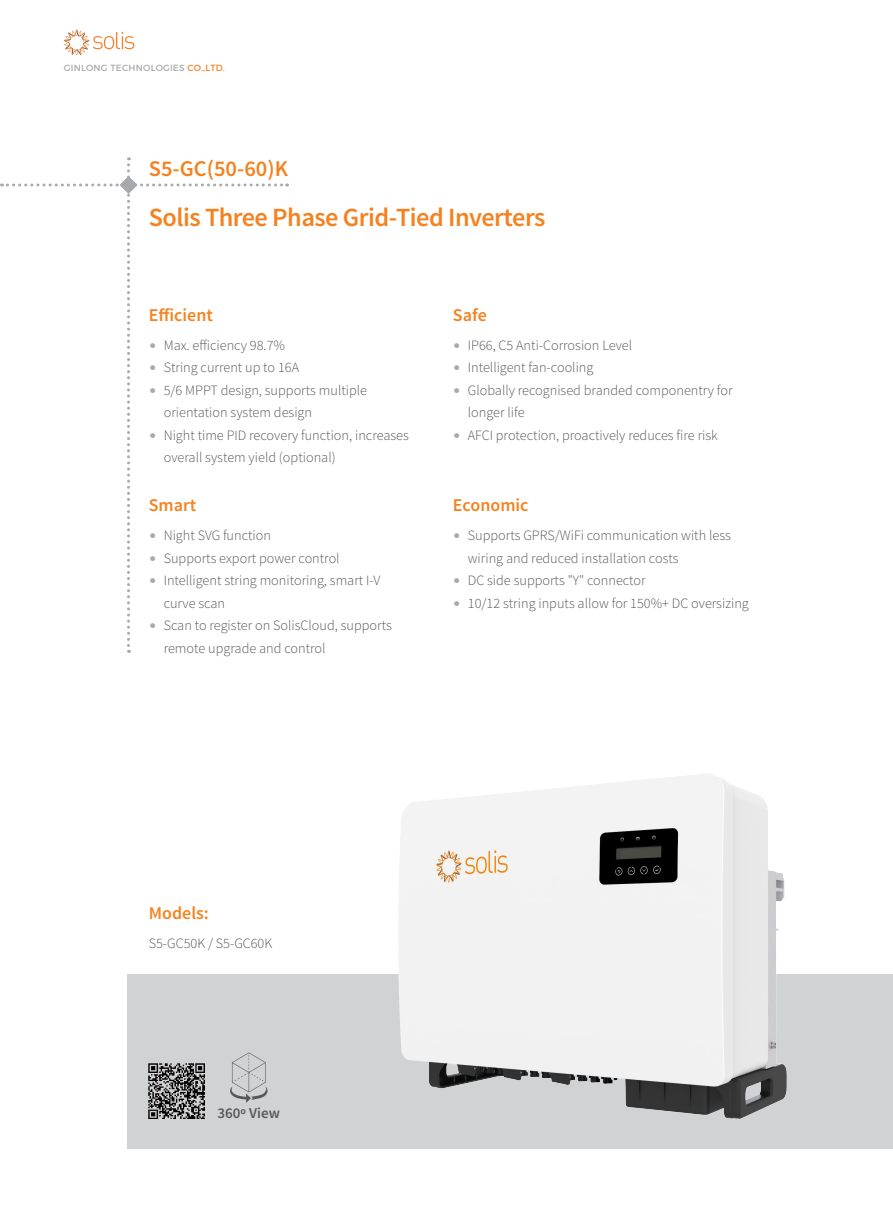
<style>
.page{position:relative;width:893px;height:1212px;background:#fff}
.page>*{position:absolute;margin:0;border:0;box-sizing:border-box;transform-origin:0 0}
.t1{font:600 26.25px "Source Sans Pro";letter-spacing:-.02em;color:#f58220}
.t2{font:600 22.5px "Source Sans Pro";color:#f58220}
.t3{font:600 18px "Source Sans Pro";color:#f58220}
.t4{font:600 15px "Source Sans Pro";color:#57585a}
.t5{font:300 14.25px/22.5px "Source Sans Pro";color:#57585a}
.t6{font:9px "Montserrat";letter-spacing:.025em;color:#a8a9ad}
.s1{color:#f58220}
.s2{color:#a8a9ad}
</style>
<div class="page">
<div style="left:128px;top:974px;width:765px;height:174px;background:#d1d2d4"></div>
<svg style="left:64px;top:30px;width:70px;height:25px"></svg>
<img style="left:398px;top:774px;width:389px;height:344px">
<img style="left:149px;top:1063px;width:55px;height:55px">
<svg style="left:230px;top:1052px;width:37px;height:51px"></svg>
<svg style="left:1px;top:157px;width:287px;height:496px"></svg>
<p class="t6" style="left:64px;top:63px;width:163px">GINLONG TECHNOLOGIES <span class="s1">CO.,LTD.</span></p>
<h2 class="t2" style="left:149px;top:154px;width:141px">S5-GC(50-60)K</h2>
<h1 class="t1" style="left:149px;top:201px;width:398px">Solis Three Phase Grid-Tied Inverters</h1>
<p class="t3" style="left:149px;top:304px;width:66px">Efficient</p>
<p class="t5" style="left:149px;top:334px;width:138px"><span class="s2">•</span> Max. efficiency 98.7%</p>
<p class="t5" style="left:149px;top:357px;width:152px"><span class="s2">•</span> String current up to 16A</p>
<p class="t5" style="left:164px;top:379px;width:205px;text-indent:-15px"><span class="s2">•</span> 5/6 MPPT design, supports multiple orientation system design</p>
<p class="t5" style="left:164px;top:424px;width:247px;text-indent:-15px"><span class="s2">•</span> Night time PID recovery function, increases overall system yield (optional)</p>
<p class="t3" style="left:149px;top:494px;width:49px">Smart</p>
<p class="t5" style="left:149px;top:524px;width:124px"><span class="s2">•</span> Night SVG function</p>
<p class="t5" style="left:149px;top:547px;width:192px"><span class="s2">•</span> Supports export power control</p>
<p class="t5" style="left:164px;top:569px;width:218px;text-indent:-15px"><span class="s2">•</span> Intelligent string monitoring, smart I-V curve scan</p>
<p class="t5" style="left:164px;top:614px;width:230px;text-indent:-15px"><span class="s2">•</span> Scan to register on SolisCloud, supports remote upgrade and control</p>
<p class="t3" style="left:453px;top:304px;width:35px">Safe</p>
<p class="t5" style="left:453px;top:334px;width:181px"><span class="s2">•</span> IP66, C5 Anti-Corrosion Level</p>
<p class="t5" style="left:453px;top:357px;width:142px"><span class="s2">•</span> Intelligent fan-cooling</p>
<p class="t5" style="left:468px;top:379px;width:266px;text-indent:-15px"><span class="s2">•</span> Globally recognised branded componentry for longer life</p>
<p class="t5" style="left:453px;top:424px;width:266px"><span class="s2">•</span> AFCI protection, proactively reduces fire risk</p>
<p class="t3" style="left:453px;top:494px;width:77px">Economic</p>
<p class="t5" style="left:468px;top:524px;width:264px;text-indent:-15px"><span class="s2">•</span> Supports GPRS/WiFi communication with less wiring and reduced installation costs</p>
<p class="t5" style="left:453px;top:569px;width:194px"><span class="s2">•</span> DC side supports "Y" connector</p>
<p class="t5" style="left:453px;top:592px;width:297px"><span class="s2">•</span> 10/12 string inputs allow for 150%+ DC oversizing</p>
<p class="t3" style="left:149px;top:902px;width:62px">Models:</p>
<p class="t5" style="left:149px;top:932px;width:125px">S5-GC50K / S5-GC60K</p>
<p class="t4" style="left:218px;top:1104px;width:64px">360º View</p>
</div>
